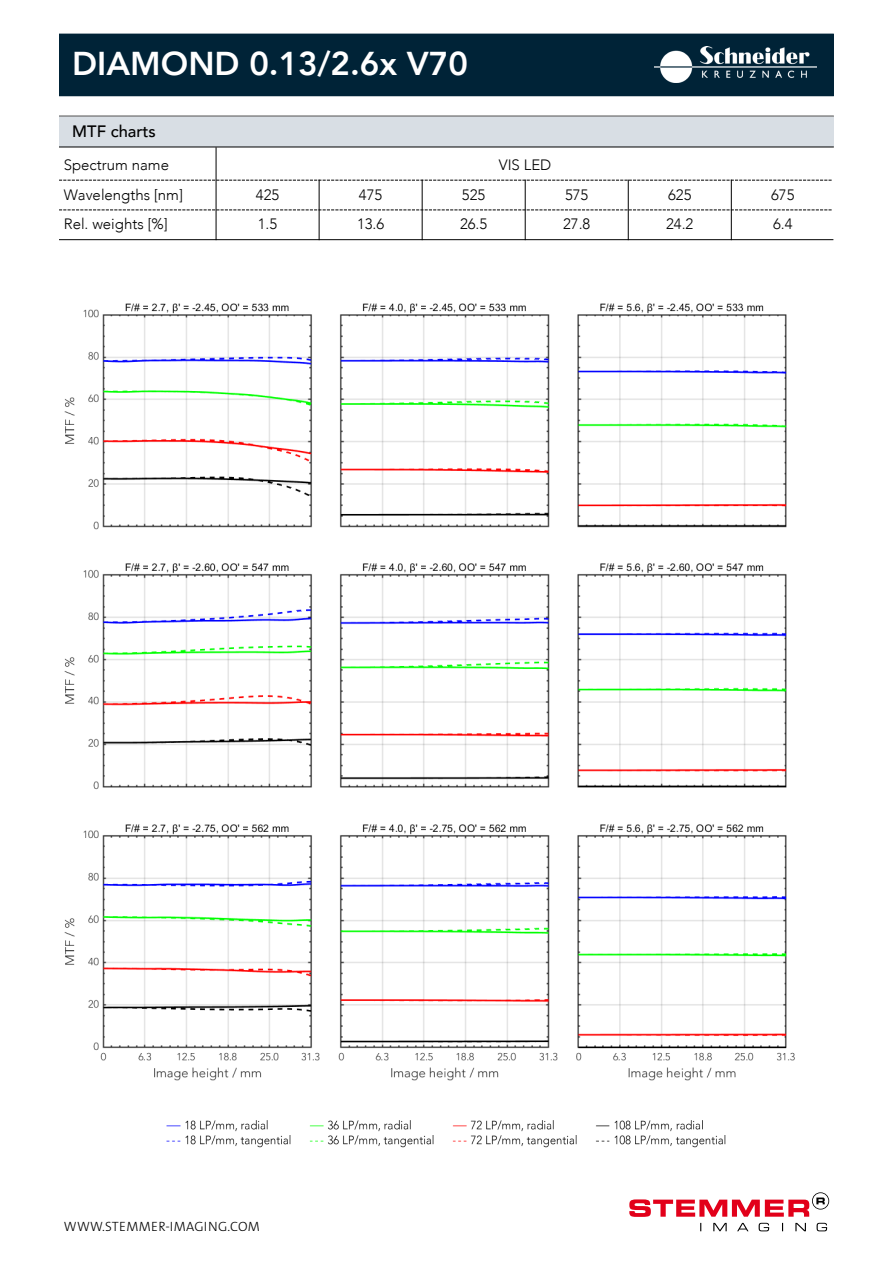
<style>
.page{position:relative;width:893px;height:1263px;background:#fff}
.page>*{position:absolute;margin:0;border:0;box-sizing:border-box;transform-origin:0 0}
.t1{font:800 33px "Avenir LT Com";color:#fff}
.t2{font:500 16.5px "Avenir LT Com";color:#000}
.t3{font:300 15px "Avenir LT Com";color:#000}
.t4{font:13.5px "The Sans LP3 Lig";letter-spacing:.025em;color:#000}
</style>
<div class="page">
<div style="left:68px;top:34px;width:765px;height:62px;background:#002337"></div>
<img style="left:655px;top:47px;width:161px;height:35px">
<hr style="left:60px;top:116px;width:773px;height:1px;background:#000">
<div style="left:68px;top:117px;width:765px;height:29px;background:#d8dee4"></div>
<hr style="left:60px;top:147px;width:773px;height:1px;background:#000">
<svg style="left:60px;top:180px;width:772px;height:1px"></svg>
<svg style="left:60px;top:209px;width:772px;height:1px"></svg>
<hr style="left:60px;top:239px;width:773px;height:1px;background:#000">
<hr style="left:216px;top:148px;width:1px;height:92px;background:#000">
<hr style="left:319px;top:180px;width:1px;height:60px;background:#000">
<hr style="left:422px;top:180px;width:1px;height:60px;background:#000">
<hr style="left:525px;top:180px;width:1px;height:60px;background:#000">
<hr style="left:628px;top:180px;width:1px;height:60px;background:#000">
<hr style="left:731px;top:180px;width:1px;height:60px;background:#000">
<img style="left:64px;top:303px;width:731px;height:778px">
<img style="left:166px;top:1120px;width:560px;height:27px">
<svg style="left:629px;top:1192px;width:200px;height:39px"></svg>
<h1 class="t1" style="left:72px;top:44px;width:397px">DIAMOND 0.13/2.6x V70</h1>
<p class="t2" style="left:72px;top:121px;width:85px">MTF charts</p>
<p class="t3" style="left:64px;top:156px;width:107px">Spectrum name</p>
<p class="t3" style="left:499px;top:156px;width:54px">VIS LED</p>
<p class="t3" style="left:64px;top:185px;width:121px">Wavelengths [nm]</p>
<p class="t3" style="left:256px;top:185px;width:25px">425</p>
<p class="t3" style="left:359px;top:185px;width:25px">475</p>
<p class="t3" style="left:462px;top:185px;width:25px">525</p>
<p class="t3" style="left:565px;top:185px;width:25px">575</p>
<p class="t3" style="left:668px;top:185px;width:25px">625</p>
<p class="t3" style="left:771px;top:185px;width:25px">675</p>
<p class="t3" style="left:64px;top:215px;width:105px">Rel. weights [%]</p>
<p class="t3" style="left:258px;top:215px;width:21px">1.5</p>
<p class="t3" style="left:357px;top:215px;width:29px">13.6</p>
<p class="t3" style="left:460px;top:215px;width:29px">26.5</p>
<p class="t3" style="left:563px;top:215px;width:29px">27.8</p>
<p class="t3" style="left:666px;top:215px;width:29px">24.2</p>
<p class="t3" style="left:773px;top:215px;width:21px">6.4</p>
<p class="t4" style="left:64px;top:1215px;width:197px">WWW.STEMMER-IMAGING.COM</p>
<p class="t4" style="left:64px;top:1218px;width:197px">WWW.STEMMER-IMAGING.COM</p>
</div>
